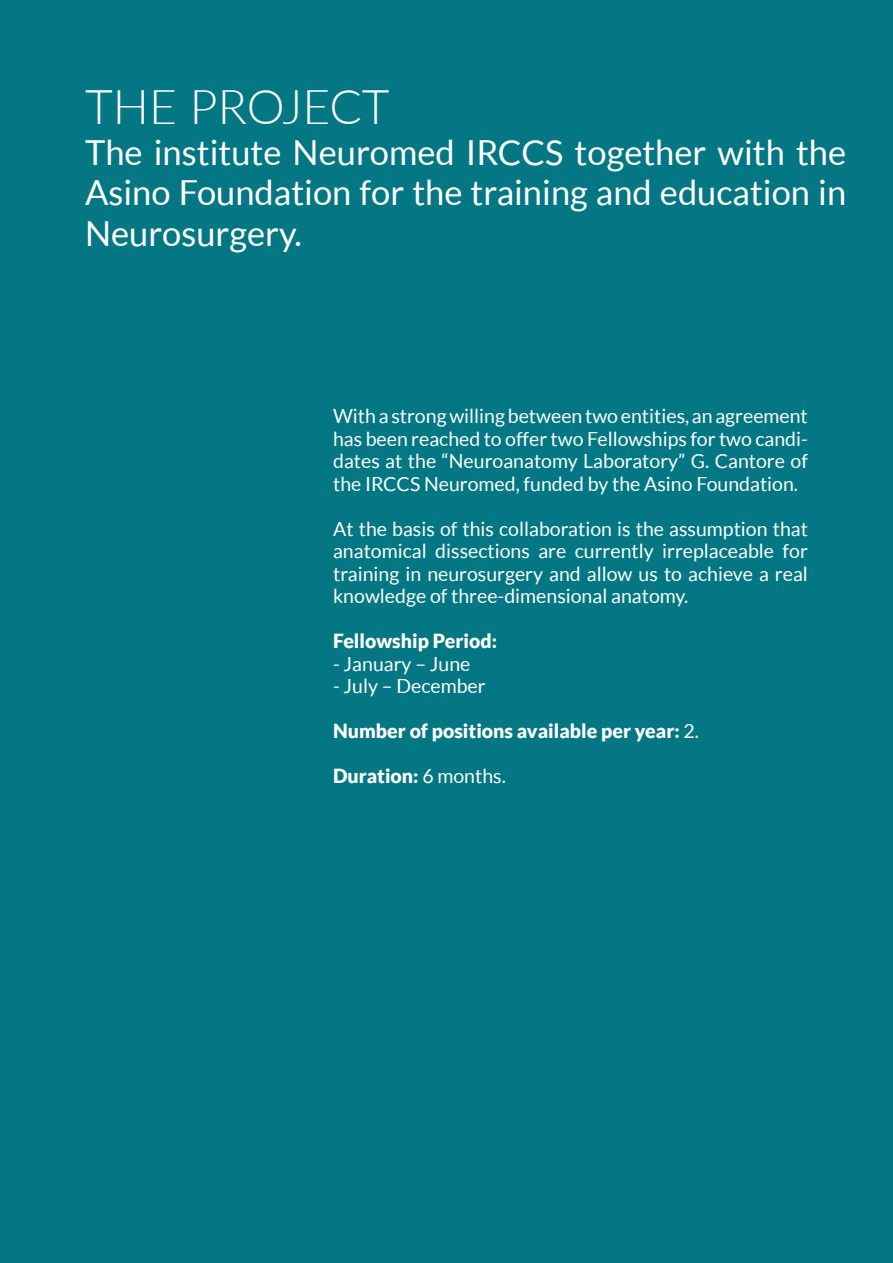
<style>
.page{position:relative;width:893px;height:1263px;background:#037783}
.page>*{position:absolute;margin:0;border:0;box-sizing:border-box;transform-origin:0 0}
.t1{font:300 48px "Lato";color:#fff}
.t2{font:34.5px/40.8px "Lato";color:#fff;text-align:justify}
.t3{font:19.5px/22.5px "Lato";color:#fff;text-align:justify}
.t4{font:900 19.5px "Lato";color:#fff}
.s1{font-weight:400}
</style>
<div class="page">
<h1 class="t1" style="left:85px;top:73px;width:306px">THE PROJECT</h1>
<h2 class="t2" style="left:85px;top:131px;width:763px">The institute Neuromed IRCCS together with the Asino Foundation for the training and education in Neurosurgery.</h2>
<p class="t3" style="left:333px;top:405px;width:476px">With a strong willing between two entities, an agreement has been reached to offer two Fellowships for two candi&shy;dates at the “Neuroanatomy Laboratory” G. Cantore of the IRCCS Neuromed, funded by the Asino Foundation.</p>
<p class="t3" style="left:333px;top:517px;width:476px">At the basis of this collaboration is the assumption that anatomical dissections are currently irreplaceable for training in neurosurgery and allow us to achieve a real knowledge of three-dimensional anatomy.</p>
<p class="t4" style="left:333px;top:630px;width:166px">Fellowship Period:</p>
<p class="t3" style="left:333px;top:652px;width:139px">- January – June</p>
<p class="t3" style="left:333px;top:675px;width:154px">- July – December</p>
<p class="t4" style="left:333px;top:720px;width:367px">Number of positions available per year: <span class="s1">2.</span></p>
<p class="t4" style="left:333px;top:765px;width:174px">Duration: <span class="s1">6 months.</span></p>
</div>
